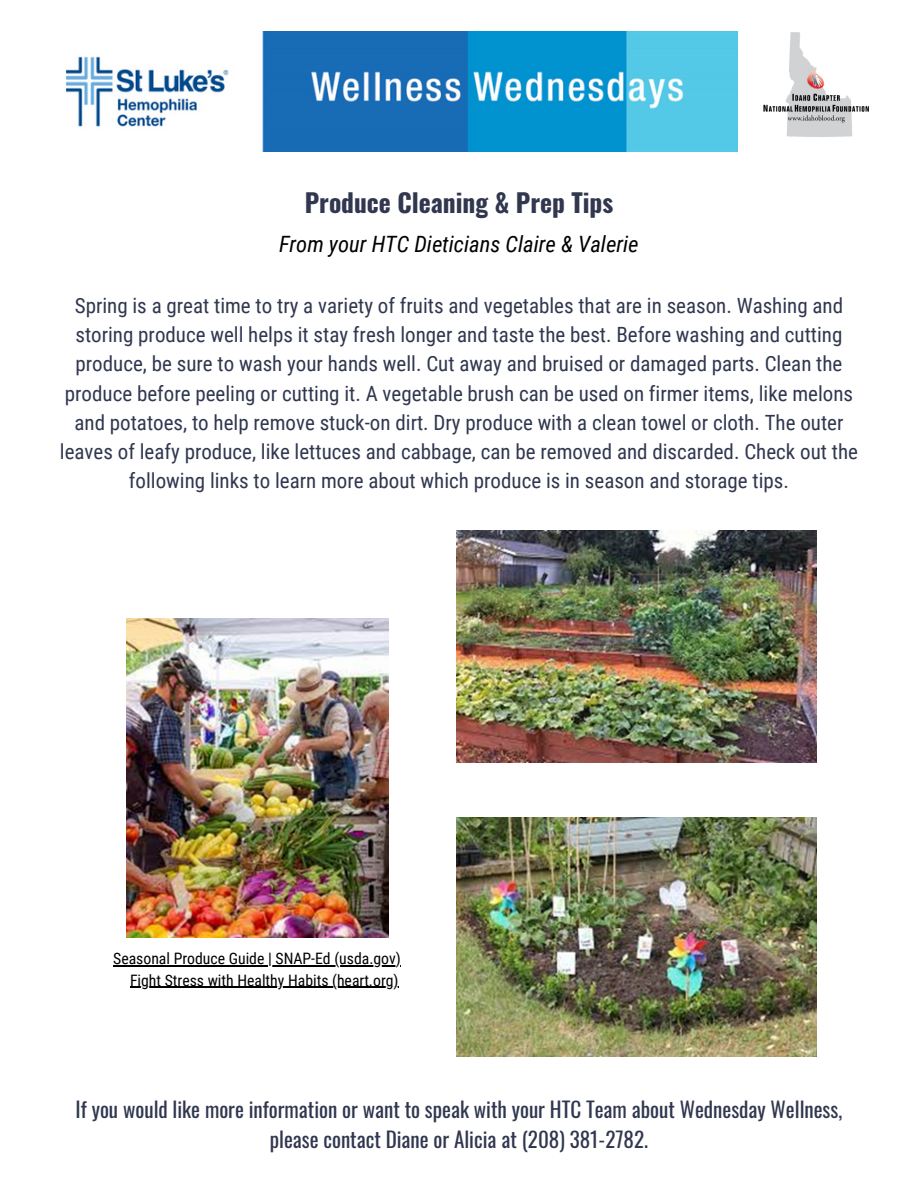
<style>
.page{position:relative;width:918px;height:1188px;background:#fff}
.page>*{position:absolute;margin:0;border:0;box-sizing:border-box;transform-origin:0 0}
.t1{font:700 25.5px "Oswald";color:#30374f}
.t2{font:italic 22.5px "Roboto Condensed";color:#000}
.t3{font:21px/29.2px "Roboto Condensed";color:#30374f;text-align:center}
.t4{font:21px/29.5px "Oswald";color:#30374f;text-align:center}
.t5{font:15.75px "Roboto Condensed";color:#000}
</style>
<div class="page">
<img style="left:65px;top:32px;width:672px;height:119px">
<img style="left:763px;top:32px;width:106px;height:105px">
<img style="left:126px;top:618px;width:262px;height:320px">
<img style="left:456px;top:530px;width:360px;height:233px">
<img style="left:456px;top:817px;width:360px;height:240px">
<hr style="left:113px;top:965px;width:288px;height:2px;background:#000">
<hr style="left:130px;top:987px;width:269px;height:1px;background:#000">
<p class="t1" style="left:305px;top:182px;width:310px">Produce Cleaning &amp; Prep Tips</p>
<p class="t2" style="left:279px;top:231px;width:361px">From your HTC Dieticians Claire &amp; Valerie</p>
<p class="t3" style="left:60px;top:291px;width:800px">Spring is a great time to try a variety of fruits and vegetables that are in season. Washing and storing produce well helps it stay fresh longer and taste the best. Before washing and cutting produce, be sure to wash your hands well. Cut away and bruised or damaged parts. Clean the produce before peeling or cutting it. A vegetable brush can be used on firmer items, like melons and potatoes, to help remove stuck-on dirt. Dry produce with a clean towel or cloth. The outer leaves of leafy produce, like lettuces and cabbage, can be removed and discarded. Check out the following links to learn more about which produce is in season and storage tips.</p>
<p class="t5" style="left:113px;top:950px;width:289px">Seasonal Produce Guide | SNAP-Ed (usda.gov)</p>
<h2 class="t5" style="left:130px;top:971px;width:270px">Fight Stress with Healthy Habits (heart.org)</h2>
<p class="t4" style="left:76px;top:1094px;width:768px">If you would like more information or want to speak with your HTC Team about Wednesday Wellness, please contact Diane or Alicia at (208) 381-2782.</p>
</div>
